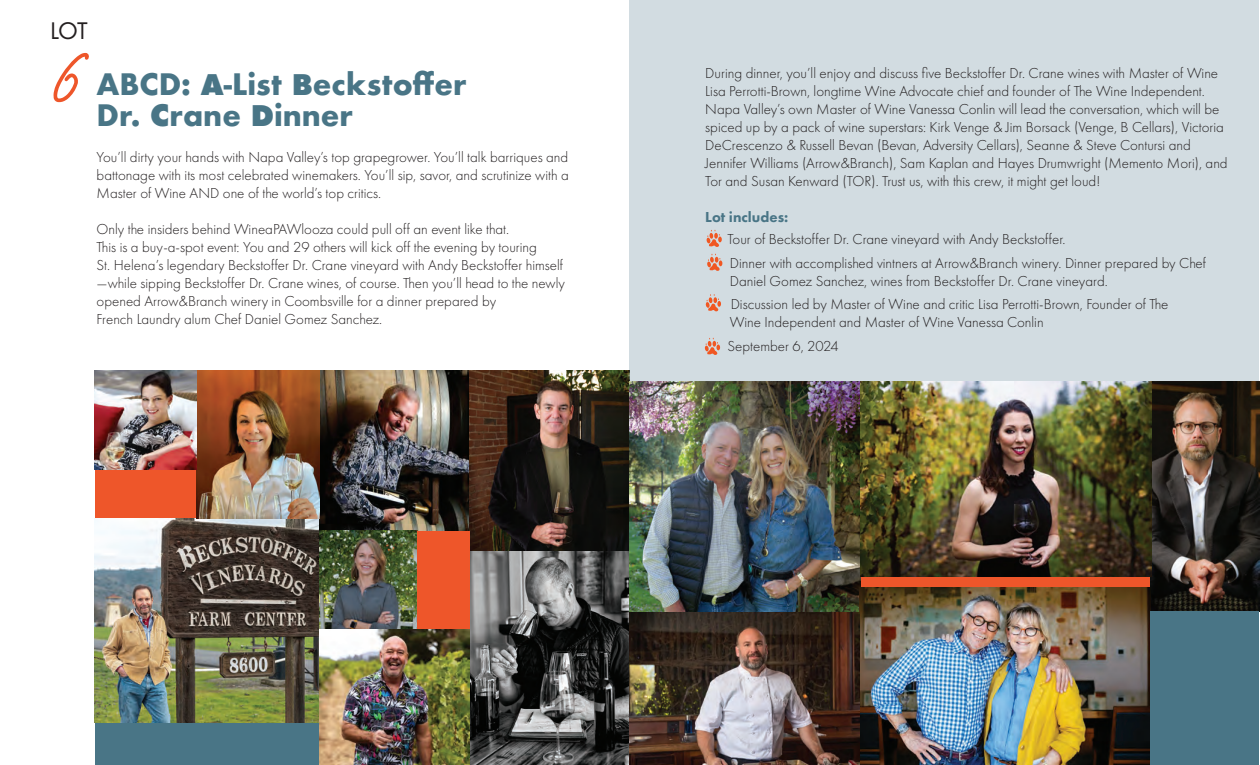
<style>
.page{position:relative;width:1260px;height:765px;background:#fff}
.page>*{position:absolute;margin:0;border:0;box-sizing:border-box;transform-origin:0 0}
.t1{font:700 70px "Portrait Script";color:#ee562a}
.t2{font:700 28.75px/31.2px "Futura";color:#497586}
.t3{font:25px "Futura PT";color:#231f20}
.t4{font:300 15px/18px "Futura PT";color:#231f20}
.t5{font:800 15px "Futura PT";color:#497586}
.s1{font-family:"Futura PT";font-weight:800;font-size:31.25px}
.s2{font-family:"Futura PT";font-weight:800;font-size:32.5px}
</style>
<div class="page">
<div style="left:95px;top:722px;width:225px;height:43px;background:#497586"></div>
<div style="left:95px;top:470px;width:102px;height:48px;background:#ee562a"></div>
<img style="left:95px;top:518px;width:225px;height:204px">
<img style="left:470px;top:551px;width:159px;height:214px">
<img style="left:320px;top:371px;width:150px;height:160px">
<img style="left:197px;top:371px;width:123px;height:147px">
<img style="left:470px;top:371px;width:159px;height:180px">
<img style="left:320px;top:531px;width:97px;height:98px">
<div style="left:417px;top:531px;width:53px;height:98px;background:#ee562a"></div>
<img style="left:95px;top:371px;width:102px;height:99px">
<img style="left:320px;top:629px;width:150px;height:136px">
<div style="left:629px;top:0;width:630px;height:382px;background:#d2dce1"></div>
<div style="left:860px;top:576px;width:291px;height:12px;background:#ee562a"></div>
<svg style="left:706px;top:230px;width:16px;height:17px"></svg>
<svg style="left:707px;top:254px;width:15px;height:17px"></svg>
<svg style="left:705px;top:338px;width:15px;height:17px"></svg>
<svg style="left:706px;top:294px;width:15px;height:18px"></svg>
<img style="left:1151px;top:382px;width:108px;height:229px">
<img style="left:629px;top:382px;width:231px;height:383px">
<img style="left:860px;top:587px;width:291px;height:178px">
<img style="left:860px;top:382px;width:291px;height:194px">
<div style="left:1151px;top:611px;width:108px;height:154px;background:#497586"></div>
<h3 class="t3" style="left:50px;top:16px;width:39px">LOT</h3>
<h1 class="t1" style="left:50px;top:28px;width:26px">6</h1>
<h2 class="t2" style="left:97px;top:68px;width:372px">ABCD: <span class="s1">A</span>-List <span class="s1">B</span>eckstoffer<br>Dr. <span class="s2">C</span>rane <span class="s1">D</span>inner</h2>
<p class="t4" style="left:97px;top:148px;width:474px;text-align:justify">You’ll dirty your hands with Napa Valley’s top grapegrower. You’ll talk barriques and battonage with its most celebrated winemakers. You’ll sip, savor, and scrutinize with a Master of Wine AND one of the world’s top critics.</p>
<p class="t4" style="left:97px;top:220px;width:470px">Only the insiders behind WineaPAWlooza could pull off an event like that.<br>This is a buy-a-spot event: You and 29 others will kick off the evening by touring<br>St. Helena’s legendary Beckstoffer Dr. Crane vineyard with Andy Beckstoffer himself —while sipping Beckstoffer Dr. Crane wines, of course. Then you’ll head to the newly opened Arrow&amp;Branch winery in Coombsville for a dinner prepared by<br>French Laundry alum Chef Daniel Gomez Sanchez.</p>
<p class="t4" style="left:705px;top:64px;width:524px">During dinner, you’ll enjoy and discuss five Beckstoffer Dr. Crane wines with Master of Wine Lisa Perrotti-Brown, longtime Wine Advocate chief and founder of The Wine Independent.<br>Napa Valley’s own Master of Wine Vanessa Conlin will lead the conversation, which will be spiced up by a pack of wine superstars: Kirk Venge &amp; Jim Borsack (Venge, B Cellars), Victoria DeCrescenzo &amp; Russell Bevan (Bevan, Adversity Cellars), Seanne &amp; Steve Contursi and Jennifer Williams (Arrow&amp;Branch), Sam Kaplan and Hayes Drumwright (Memento Mori), and Tor and Susan Kenward (TOR). Trust us, with this crew, it might get loud!</p>
<p class="t5" style="left:705px;top:207px;width:85px">Lot includes:</p>
<p class="t4" style="left:728px;top:228px;width:480px;line-height:23.8px">Tour of Beckstoffer Dr. Crane vineyard with Andy Beckstoffer.<br>Dinner with accomplished vintners at Arrow&amp;Branch winery. Dinner prepared by Chef</p>
<p class="t4" style="left:730px;top:270px;width:440px;line-height:22.5px">Daniel Gomez Sanchez, wines from Beckstoffer Dr. Crane vineyard.<br>Discussion led by Master of Wine and critic Lisa Perrotti-Brown, Founder of The</p>
<p class="t4" style="left:728px;top:311px;width:318px;line-height:23.8px">Wine Independent and Master of Wine Vanessa Conlin<br>September 6, 2024</p>
</div>
